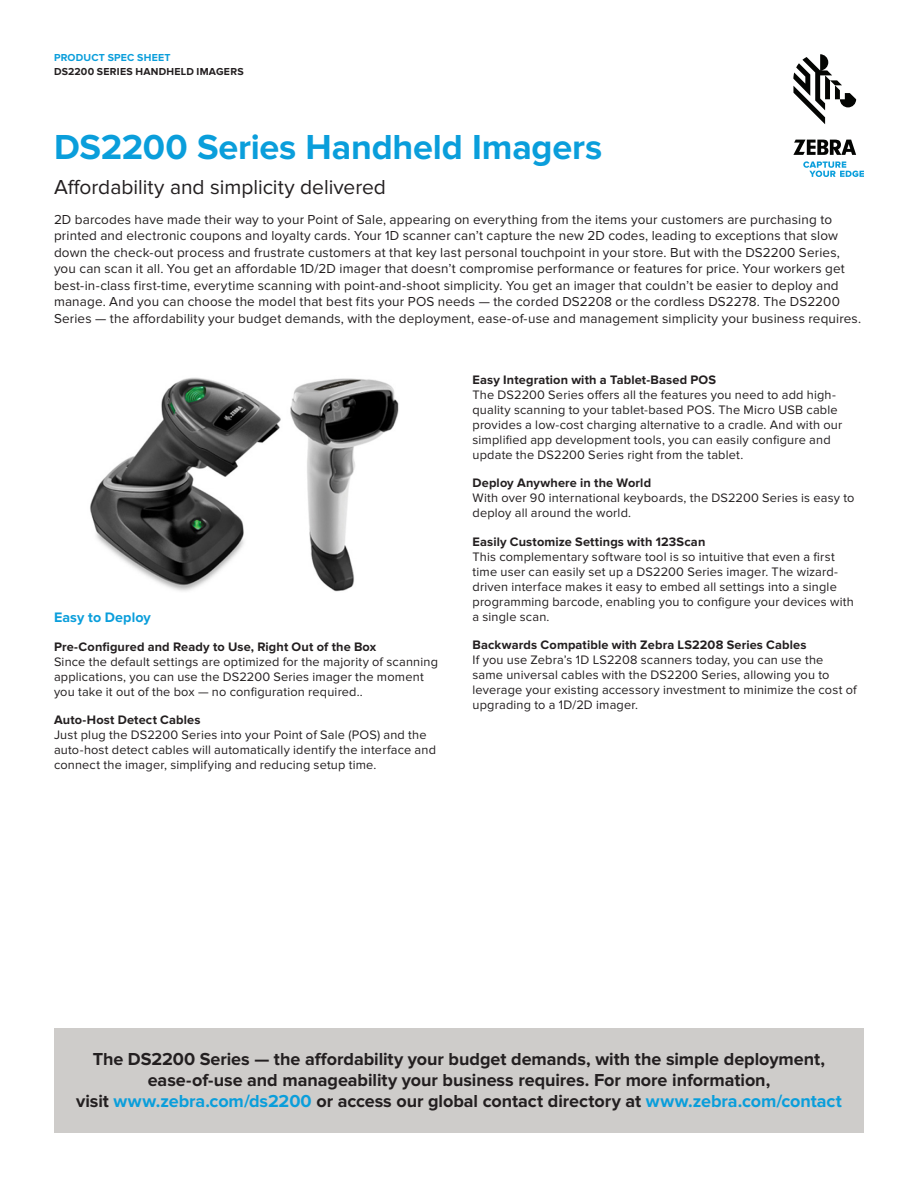
<style>
.page{position:relative;width:918px;height:1188px;background:#fff}
.page>*{position:absolute;margin:0;border:0;box-sizing:border-box;transform-origin:0 0}
.t1{font:700 36px "Proxima Nova";letter-spacing:-.005em;color:#0a9edb}
.t2{font:21px "Proxima Nova";color:#231f20}
.t3{font:700 18px/21px "Proxima Nova";letter-spacing:-.005em;color:#231f20;text-align:center}
.t4{font:700 14.25px "Proxima Nova";color:#0a9edb}
.t5{font:13.5px/16.5px "Proxima Nova";letter-spacing:.01em;color:#231f20}
.t6{font:12.75px/15px "Proxima Nova";letter-spacing:.015em;color:#231f20}
.t7{font:700 12.75px "Proxima Nova";letter-spacing:.015em;color:#231f20}
.t8{font:700 10.5px "Proxima Nova";letter-spacing:.025em;color:#231f20}
.t9{font:700 10.5px "Proxima Nova";letter-spacing:.02em;color:#0a9edb}
.s1{color:#0a9edb}
</style>
<div class="page">
<div style="left:54px;top:1028px;width:810px;height:104px;background:#ceccca"></div>
<img style="left:90px;top:377px;width:309px;height:215px">
<svg style="left:793px;top:54px;width:63px;height:70px"></svg>
<svg style="left:793px;top:140px;width:63px;height:15px"></svg>
<svg style="left:803px;top:161px;width:61px;height:16px"></svg>
<p class="t9" style="left:54px;top:51px;width:118px">PRODUCT SPEC SHEET</p>
<p class="t8" style="left:54px;top:66px;width:191px">DS2200 SERIES HANDHELD IMAGERS</p>
<h1 class="t1" style="left:54px;top:126px;width:550px">DS2200 Series Handheld Imagers</h1>
<h2 class="t2" style="left:54px;top:175px;width:333px">Affordability and simplicity delivered</h2>
<p class="t5" style="left:54px;top:211px;width:809px">2D barcodes have made their way to your Point of Sale, appearing on everything from the items your customers are purchasing to printed and electronic coupons and loyalty cards. Your 1D scanner can’t capture the new 2D codes, leading to exceptions that slow down the check-out process and frustrate customers at that key last personal touchpoint in your store. But with the DS2200 Series, you can scan it all. You get an affordable 1D/2D imager that doesn’t compromise performance or features for price. Your workers get best-in-class first-time, everytime scanning with point-and-shoot simplicity. You get an imager that couldn’t be easier to deploy and manage. And you can choose the model that best fits your POS needs — the corded DS2208 or the cordless DS2278. The DS2200<br>Series — the affordability your budget demands, with the deployment, ease-of-use and management simplicity your business requires.</p>
<p class="t4" style="left:54px;top:609px;width:98px">Easy to Deploy</p>
<p class="t7" style="left:54px;top:639px;width:324px">Pre-Configured and Ready to Use, Right Out of the Box</p>
<p class="t6" style="left:54px;top:654px;width:385px">Since the default settings are optimized for the majority of scanning applications, you can use the DS2200 Series imager the moment you take it out of the box — no configuration required..</p>
<p class="t7" style="left:54px;top:712px;width:148px">Auto-Host Detect Cables</p>
<p class="t6" style="left:54px;top:727px;width:384px">Just plug the DS2200 Series into your Point of Sale (POS) and the auto-host detect cables will automatically identify the interface and connect the imager, simplifying and reducing setup time.</p>
<p class="t7" style="left:472px;top:372px;width:245px">Easy Integration with a Tablet-Based POS</p>
<p class="t6" style="left:472px;top:387px;width:371px">The DS2200 Series offers all the features you need to add high&shy;quality scanning to your tablet-based POS. The Micro USB cable provides a low-cost charging alternative to a cradle. And with our simplified app development tools, you can easily configure and update the DS2200 Series right from the tablet.</p>
<p class="t7" style="left:472px;top:476px;width:180px">Deploy Anywhere in the World</p>
<p class="t6" style="left:472px;top:491px;width:384px">With over 90 international keyboards, the DS2200 Series is easy to deploy all around the world.</p>
<p class="t7" style="left:472px;top:534px;width:234px">Easily Customize Settings with 123Scan</p>
<p class="t6" style="left:472px;top:549px;width:383px">This complementary software tool is so intuitive that even a first time user can easily set up a DS2200 Series imager. The wizard&shy;driven interface makes it easy to embed all settings into a single programming barcode, enabling you to configure your devices with a single scan.</p>
<p class="t7" style="left:472px;top:638px;width:336px">Backwards Compatible with Zebra LS2208 Series Cables</p>
<p class="t6" style="left:472px;top:653px;width:386px">If you use Zebra’s 1D LS2208 scanners today, you can use the same universal cables with the DS2200 Series, allowing you to leverage your existing accessory investment to minimize the cost of upgrading to a 1D/2D imager.</p>
<p class="t3" style="left:76px;top:1049px;width:767px">The DS2200 Series — the affordability your budget demands, with the simple deployment, ease-of-use and manageability your business requires. For more information,<br>visit <span class="s1">www.zebra.com/ds2200</span> or access our global contact directory at <span class="s1">www.zebra.com/contact</span></p>
</div>
